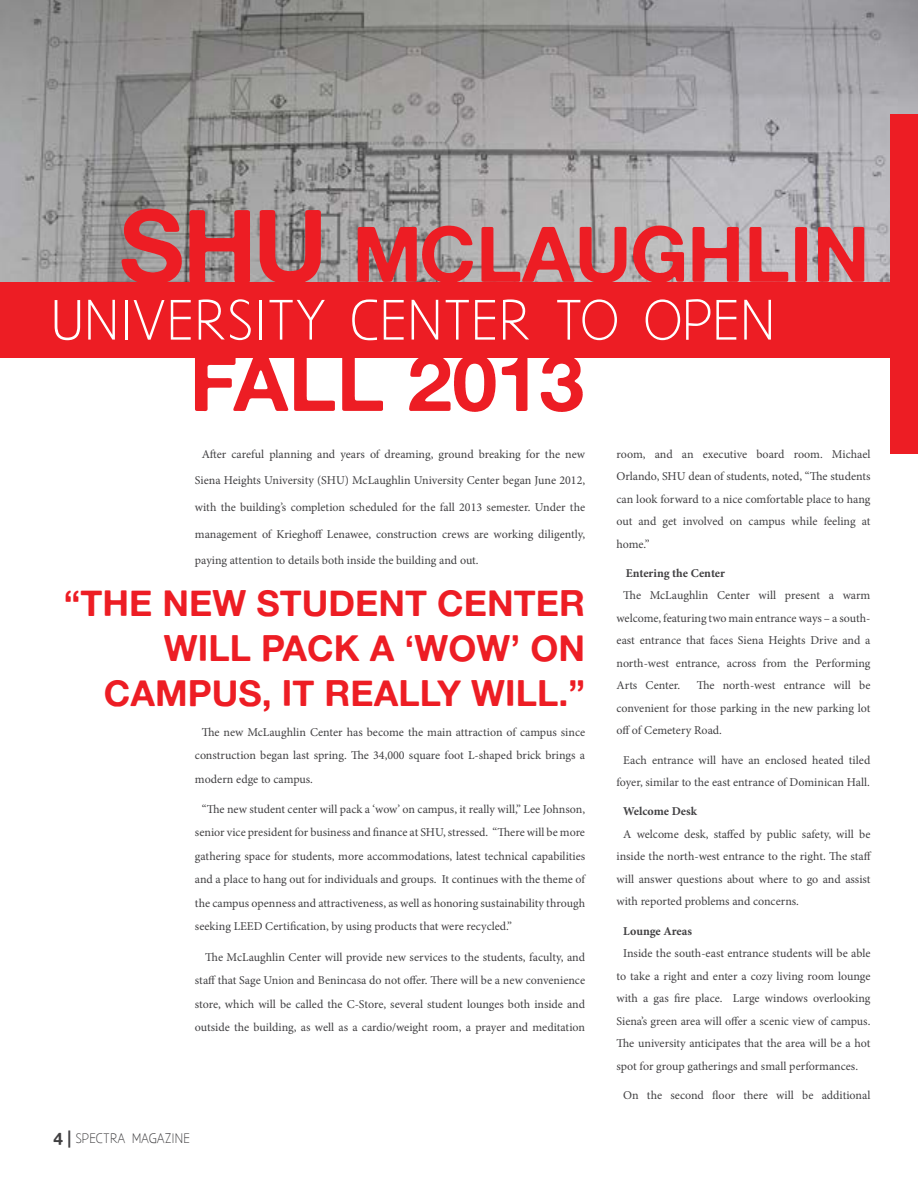
<style>
.page{position:relative;width:918px;height:1188px;background:#fff}
.page>*{position:absolute;margin:0;border:0;box-sizing:border-box;transform-origin:0 0}
.t1{font:36px/45px "Alte Haas Grotesk Bold";color:#ed1d24;text-align:right}
.t2{font:12px/22.5px "Minion Pro";color:#414042;text-align:justify}
.t3{font:700 12px "Minion Pro";color:#414042}
.t4{font:12px "Aaargh Normal";letter-spacing:-.02em;color:#414042}
.s1{font-family:"Alte Haas Grotesk Bold";font-size:17.25px}
</style>
<div class="page">
<img style="left:0;top:0;width:918px;height:282px">
<div style="left:0;top:282px;width:918px;height:75px;background:#ed1d24"></div>
<svg style="left:55px;top:300px;width:25px;height:40px"></svg>
<svg style="left:88px;top:300px;width:27px;height:40px"></svg>
<hr style="left:126px;top:300px;width:2px;height:40px;background:#fff">
<svg style="left:134px;top:300px;width:30px;height:40px"></svg>
<svg style="left:171px;top:300px;width:20px;height:40px"></svg>
<svg style="left:199px;top:299px;width:52px;height:41px"></svg>
<hr style="left:260px;top:300px;width:2px;height:40px;background:#fff">
<svg style="left:270px;top:300px;width:55px;height:40px"></svg>
<svg style="left:352px;top:299px;width:25px;height:41px"></svg>
<svg style="left:384px;top:300px;width:20px;height:40px"></svg>
<svg style="left:412px;top:300px;width:26px;height:40px"></svg>
<svg style="left:446px;top:300px;width:23px;height:40px"></svg>
<svg style="left:475px;top:300px;width:20px;height:40px"></svg>
<svg style="left:503px;top:299px;width:26px;height:41px"></svg>
<svg style="left:557px;top:299px;width:60px;height:41px"></svg>
<svg style="left:646px;top:299px;width:34px;height:41px"></svg>
<svg style="left:686px;top:299px;width:24px;height:41px"></svg>
<svg style="left:716px;top:300px;width:20px;height:40px"></svg>
<svg style="left:744px;top:300px;width:27px;height:40px"></svg>
<svg style="left:122px;top:208px;width:60px;height:74px;background:#c85356"></svg>
<svg style="left:189px;top:210px;width:61px;height:72px;background:#c84b4f"></svg>
<svg style="left:260px;top:210px;width:61px;height:72px;background:#c24f53"></svg>
<svg style="left:358px;top:226px;width:115px;height:56px;background:#ca575b"></svg>
<svg style="left:481px;top:227px;width:93px;height:55px;background:#cb6e71"></svg>
<svg style="left:580px;top:227px;width:47px;height:55px;background:#cf5e62"></svg>
<svg style="left:633px;top:225px;width:51px;height:57px;background:#d46266"></svg>
<svg style="left:693px;top:227px;width:46px;height:55px;background:#da5d63"></svg>
<svg style="left:750px;top:227px;width:38px;height:55px;background:#d2787e"></svg>
<svg style="left:795px;top:227px;width:12px;height:55px"></svg>
<svg style="left:818px;top:227px;width:46px;height:55px;background:#d95057"></svg>
<svg style="left:195px;top:357px;width:93px;height:54px"></svg>
<svg style="left:294px;top:357px;width:41px;height:54px"></svg>
<svg style="left:342px;top:357px;width:41px;height:54px"></svg>
<svg style="left:409px;top:357px;width:87px;height:55px"></svg>
<svg style="left:502px;top:357px;width:26px;height:54px"></svg>
<svg style="left:541px;top:357px;width:42px;height:55px"></svg>
<div style="left:890px;top:114px;width:28px;height:338px;background:#ed1d24"></div>
<p class="t2" style="left:202px;top:443px;width:385px">After careful planning and years of dreaming, ground breaking for the new</p>
<p class="t2" style="left:195px;top:469px;width:392px">Siena Heights University (SHU) McLaughlin University Center began June 2012,</p>
<p class="t2" style="left:195px;top:496px;width:392px">with the building’s completion scheduled for the fall 2013 semester. Under the</p>
<p class="t2" style="left:195px;top:523px;width:392px">management of Krieghoff Lenawee, construction crews are working diligently,</p>
<p class="t2" style="left:195px;top:549px;width:285px">paying attention to details both inside the building and out.</p>
<h1 class="t1" style="left:64px;top:580px;width:523px">“THE NEW STUDENT CENTER<br>WILL PACK A ‘WOW’ ON<br>CAMPUS, IT REALLY WILL.”</h1>
<p class="t2" style="left:195px;top:720px;width:392px;line-height:23.4px;text-indent:7px">The new McLaughlin Center has become the main attraction of campus since construction began last spring. The 34,000 square foot L-shaped brick brings a modern edge to campus.</p>
<p class="t2" style="left:195px;top:798px;width:392px;line-height:23.4px;text-indent:7px">“The new student center will pack a ‘wow’ on campus, it really will,” Lee Johnson, senior vice president for business and finance at SHU, stressed. “There will be more gathering space for students, more accommodations, latest technical capabilities and a place to hang out for individuals and groups. It continues with the theme of the campus openness and attractiveness, as well as honoring sustainability through seeking LEED Certification, by using products that were recycled.”</p>
<p class="t2" style="left:195px;top:945px;width:392px;line-height:23.4px;text-indent:10px">The McLaughlin Center will provide new services to the students, faculty, and staff that Sage Union and Benincasa do not offer. There will be a new convenience store, which will be called the C-Store, several student lounges both inside and outside the building, as well as a cardio/weight room, a prayer and meditation</p>
<p class="t4" style="left:53px;top:1132px;width:138px"><span class="s1">4 |</span> SPECTRA MAGAZINE</p>
<p class="t2" style="left:617px;top:443px;width:256px">room, and an executive board room. Michael Orlando, SHU dean of students, noted, “The students can look forward to a nice comfortable place to hang out and get involved on campus while feeling at home.”</p>
<p class="t3" style="left:626px;top:565px;width:101px">Entering the Center</p>
<p class="t2" style="left:617px;top:584px;width:255px;text-indent:7px">The McLaughlin Center will present a warm welcome, featuring two main entrance ways – a south&shy;east entrance that faces Siena Heights Drive and a north-west entrance, across from the Performing Arts Center.</p>
<p class="t2" style="left:617px;top:674px;width:256px;text-indent:80px">The north-west entrance will be convenient for those parking in the new parking lot off of Cemetery Road.</p>
<p class="t2" style="left:617px;top:749px;width:255px;text-align:center">Each entrance will have an enclosed heated tiled foyer, similar to the east entrance of Dominican Hall.</p>
<p class="t3" style="left:623px;top:803px;width:75px">Welcome Desk</p>
<p class="t2" style="left:617px;top:823px;width:257px;text-indent:7px">A welcome desk, staffed by public safety, will be inside the north-west entrance to the right. The staff will answer questions about where to go and assist with reported problems and concerns.</p>
<p class="t3" style="left:623px;top:922px;width:70px">Lounge Areas</p>
<p class="t2" style="left:617px;top:942px;width:256px;text-indent:7px">Inside the south-east entrance students will be able to take a right and enter a cozy living room lounge with a gas fire place. Large windows overlooking Siena’s green area will offer a scenic view of campus.<br>The university anticipates that the area will be a hot spot for group gatherings and small performances.</p>
<p class="t2" style="left:623px;top:1084px;width:249px">On the second floor there will be additional</p>
</div>
